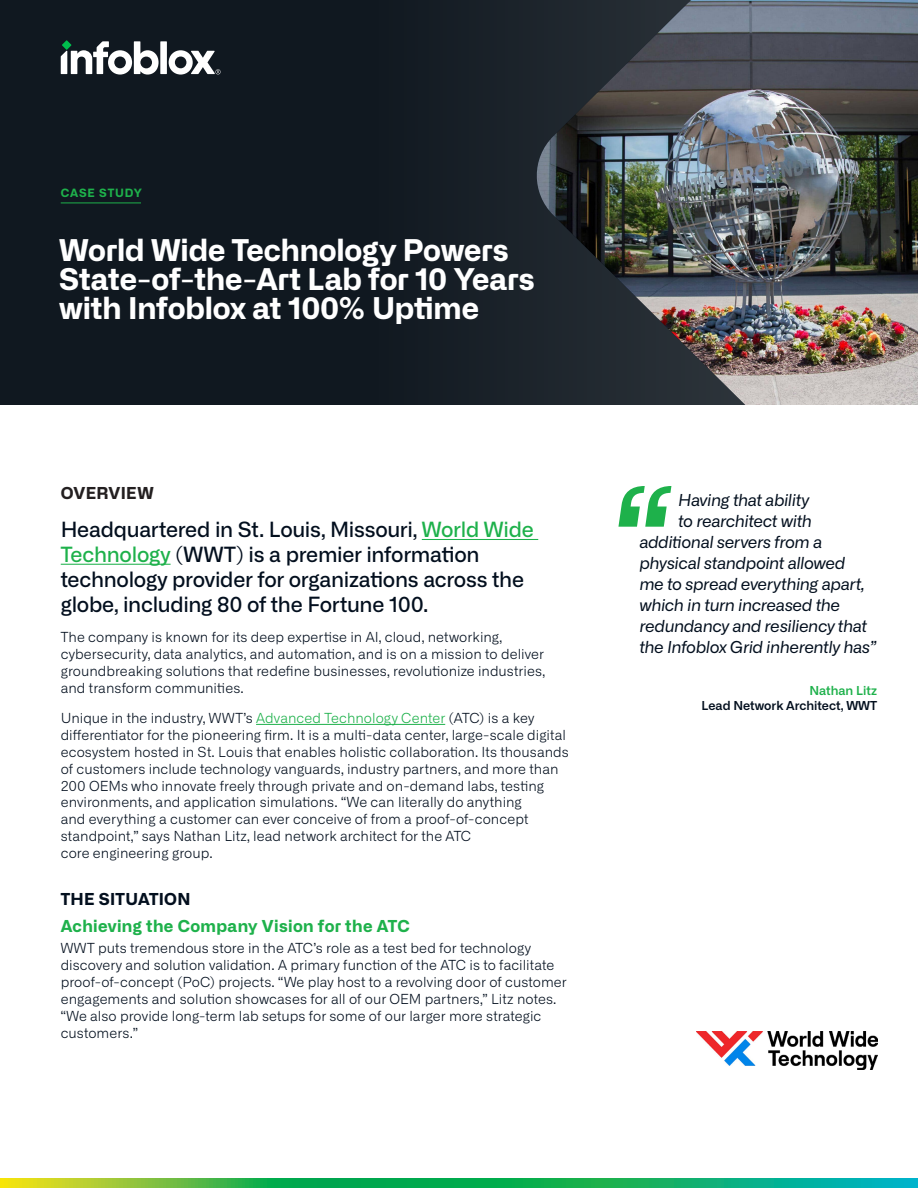
<style>
.page{position:relative;width:918px;height:1188px;background:#fff}
.page>*{position:absolute;margin:0;border:0;box-sizing:border-box;transform-origin:0 0}
.Title{font:700 30px/28.8px "Alliance No.2";letter-spacing:-.005em;color:#fff}
.Intro_sub_title{font:500 21px/24.8px "Alliance No.1";letter-spacing:-.015em;color:#030f1e}
.quote{font:italic 16.5px "Alliance No.1";letter-spacing:-.025em;color:#030f1e}
.Heading_Level_1{font:700 16.5px "Alliance No.2";letter-spacing:.02em;color:#1eb14b}
.Section{font:700 16.5px "Alliance No.2";letter-spacing:.015em;color:#030f1e}
.Intor_Title{font:700 16.5px "Alliance No.2";letter-spacing:.02em;color:#231f20}
.Body_text{font:300 13.8px/17px "Alliance No.1";letter-spacing:.005em;color:#030f1e}
.Quote-Designation{font:600 12.3px "Alliance No.1";color:#030f1e}
.Quote_-_Name{font:600 12.3px "Alliance No.1";color:#1eb14b}
.t1{font:700 11.55px "Alliance No.2";letter-spacing:.065em;color:#1eb14b}
.s1{color:#1eb14b}
</style>
<div class="page">
<div style="left:0;top:0;width:918px;height:405px;background:#101820"></div>
<img style="left:535px;top:0;width:383px;height:405px">
<div style="left:160px;top:41px;width:7px;height:33px;background:#fff"></div>
<svg style="left:169px;top:50px;width:52px;height:24px"></svg>
<svg style="left:61px;top:41px;width:98px;height:33px"></svg>
<hr style="left:61px;top:203px;width:80px;height:1px;background:#1eb14b">
<svg style="left:0;top:1179px;width:918px;height:9px;background:#2eb45c"></svg>
<hr style="left:422px;top:539px;width:116px;height:1px;background:#1eb14b">
<hr style="left:61px;top:564px;width:110px;height:1px;background:#1eb14b">
<hr style="left:256px;top:724px;width:189px;height:1px;background:#1eb14b">
<svg style="left:618px;top:486px;width:53px;height:41px"></svg>
<img style="left:697px;top:1032px;width:180px;height:37px">
<p class="t1" style="left:61px;top:185px;width:83px">CASE STUDY</p>
<p class="Title" style="left:59px;top:236px;width:477px">World Wide Technology Powers<br>State-of-the-Art Lab for 10 Years with Infoblox at 100% Uptime</p>
<p class="Intor_Title" style="left:61px;top:482px;width:94px">OVERVIEW</p>
<p class="Intro_sub_title" style="left:61px;top:517px;width:474px">Headquartered in St. Louis, Missouri, <span class="s1">World Wide Technology</span> (WWT) is a premier information technology provider for organizations across the globe, including 80 of the Fortune 100.</p>
<p class="Body_text" style="left:61px;top:629px;width:486px">The company is known for its deep expertise in AI, cloud, networking, cybersecurity, data analytics, and automation, and is on a mission to deliver groundbreaking solutions that redefine businesses, revolutionize industries, and transform communities.</p>
<p class="Body_text" style="left:61px;top:710px;width:510px">Unique in the industry, WWT’s <span class="s1">Advanced Technology Center</span> (ATC) is a key differentiator for the pioneering firm. It is a multi-data center, large-scale digital ecosystem hosted in St. Louis that enables holistic collaboration. Its thousands of customers include technology vanguards, industry partners, and more than 200 OEMs who innovate freely through private and on-demand labs, testing environments, and application simulations. “We can literally do anything<br>and everything a customer can ever conceive of from a proof-of-concept standpoint,” says Nathan Litz, lead network architect for the ATC<br>core engineering group.</p>
<p class="Section" style="left:61px;top:888px;width:131px">THE SITUATION</p>
<p class="Heading_Level_1" style="left:61px;top:915px;width:351px">Achieving the Company Vision for the ATC</p>
<p class="Body_text" style="left:61px;top:940px;width:508px">WWT puts tremendous store in the ATC’s role as a test bed for technology discovery and solution validation. A primary function of the ATC is to facilitate proof-of-concept (PoC) projects. “We play host to a revolving door of customer engagements and solution showcases for all of our OEM partners,” Litz notes. “We also provide long-term lab setups for some of our larger more strategic customers.”</p>
<p class="quote" style="left:678px;top:490px;width:133px">Having that ability</p>
<p class="quote" style="left:678px;top:511px;width:135px">to rearchitect with</p>
<p class="quote" style="left:639px;top:532px;width:184px">additional servers from a</p>
<p class="quote" style="left:639px;top:553px;width:207px">physical standpoint allowed</p>
<p class="quote" style="left:639px;top:574px;width:227px">me to spread everything apart,</p>
<p class="quote" style="left:639px;top:595px;width:202px">which in turn increased the</p>
<p class="quote" style="left:639px;top:616px;width:229px">redundancy and resiliency that</p>
<p class="quote" style="left:639px;top:637px;width:238px">the Infoblox Grid inherently has”</p>
<p class="Quote_-_Name" style="left:809px;top:682px;width:69px">Nathan Litz</p>
<p class="Quote-Designation" style="left:702px;top:697px;width:177px">Lead Network Architect, WWT</p>
</div>
